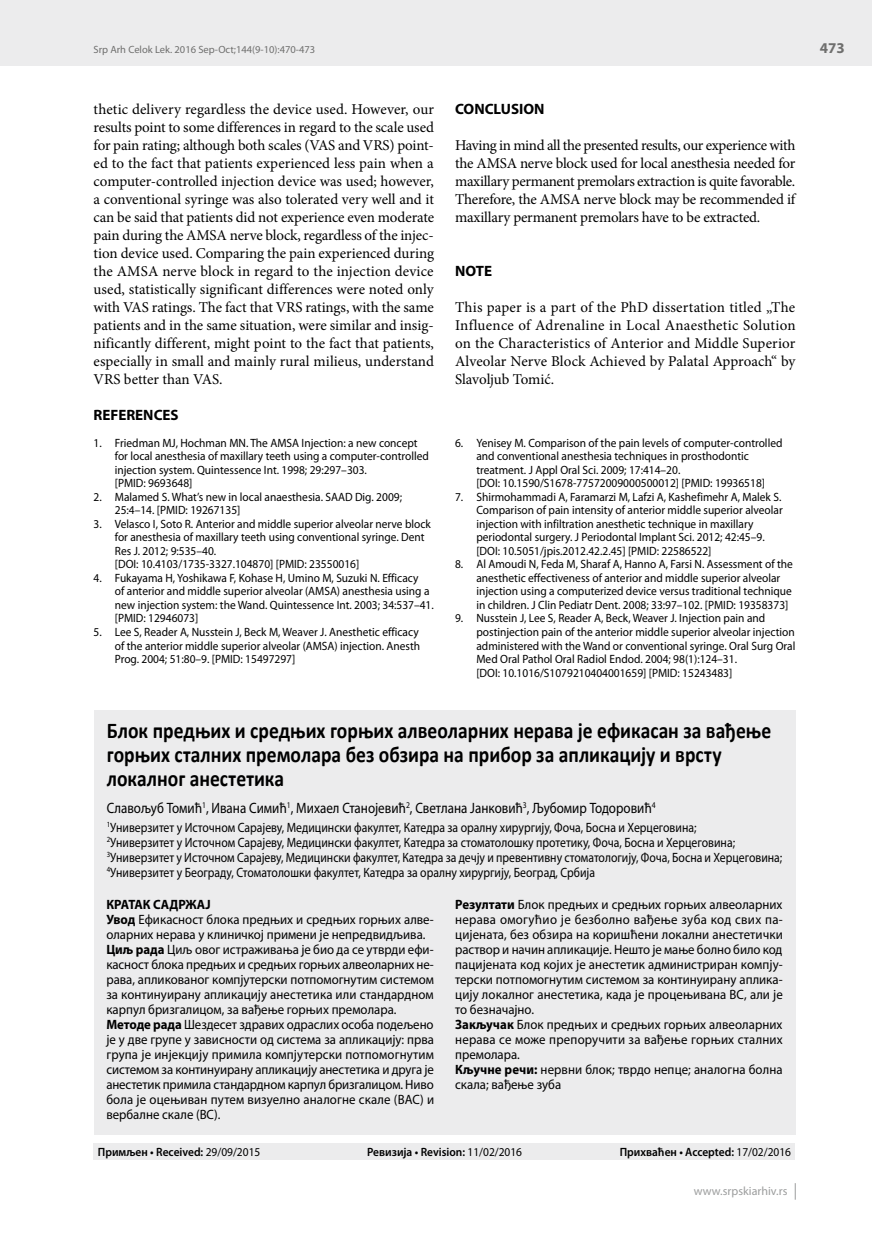
<style>
.page{position:relative;width:872px;height:1234px;background:#fff}
.page>*{position:absolute;margin:0;border:0;box-sizing:border-box;transform-origin:0 0}
.t1{font:700 22.5px/24px "Calibri";color:#000;scale:.87 1}
.t2{font:15px/18px "Minion Pro";letter-spacing:-.005em;color:#000;text-align:justify}
.t3{font:15px "Myriad Pro";color:#000;scale:.87 1}
.t4{font:700 15px "Myriad Pro";color:#000}
.t5{font:700 15px "Myriad Pro";color:#6f6f6e}
.t6{font:13.5px/15px "Myriad Pro";color:#000;scale:.95 1}
.t7{font:13.5px/15px "Myriad Pro";color:#000;scale:.87 1}
.t8{font:12px/13.5px "Myriad Pro";color:#000;scale:.95 1}
.t9{font:600 12px "Myriad Pro";color:#000;scale:.95 1}
.t10{font:12px "Myriad Pro";color:#9c9d9d}
.t11{font:10.5px "Myriad Pro";color:#6f6f6e}
.s1{font-weight:700}
.s2{font-weight:400}
</style>
<div class="page">
<div style="left:0;top:0;width:872px;height:66px;background:#ececed"></div>
<svg style="left:795px;top:1183px;width:1px;height:16px"></svg>
<div style="left:94px;top:710px;width:701px;height:424px;background:#ececed"></div>
<div style="left:94px;top:1143px;width:701px;height:16px;background:#ececed"></div>
<p class="t11" style="left:94px;top:43px;width:223px">Srp Arh Celok Lek. 2016 Sep-Oct;144(9-10):470-473</p>
<p class="t5" style="left:820px;top:38px;width:26px">473</p>
<p class="t2" style="left:94px;top:100px;width:342px">thetic delivery regardless the device used. However, our results point to some differences in regard to the scale used for pain rating; although both scales (VAS and VRS) point&shy;ed to the fact that patients experienced less pain when a computer-controlled injection device was used; however, a conventional syringe was also tolerated very well and it can be said that patients did not experience even moderate pain during the AMSA nerve block, regardless of the injec&shy;tion device used. Comparing the pain experienced during the AMSA nerve block in regard to the injection device used, statistically significant differences were noted only with VAS ratings. The fact that VRS ratings, with the same patients and in the same situation, were similar and insig&shy;nificantly different, might point to the fact that patients, especially in small and mainly rural milieus, understand VRS better than VAS.</p>
<p class="t4" style="left:455px;top:99px;width:91px">CONCLUSION</p>
<p class="t2" style="left:455px;top:136px;width:342px">Having in mind all the presented results, our experience with the AMSA nerve block used for local anesthesia needed for maxillary permanent premolars extraction is quite favorable.<br>Therefore, the AMSA nerve block may be recommended if maxillary permanent premolars have to be extracted.</p>
<p class="t4" style="left:455px;top:261px;width:38px">NOTE</p>
<p class="t2" style="left:455px;top:298px;width:342px">This paper is a part of the PhD dissertation titled „The Influence of Adrenaline in Local Anaesthetic Solution on the Characteristics of Anterior and Middle Superior Alveolar Nerve Block Achieved by Palatal Approach“ by Slavoljub Tomić.</p>
<p class="t4" style="left:94px;top:405px;width:87px">REFERENCES</p>
<p class="t8" style="left:115px;top:436px;width:332px;text-indent:-21px">1. Friedman MJ, Hochman MN. The AMSA Injection: a new concept for local anesthesia of maxillary teeth using a computer-controlled injection system. Quintessence Int. 1998; 29:297–303.<br>[PMID: 9693648]</p>
<p class="t8" style="left:115px;top:490px;width:304px;text-indent:-21px">2. Malamed S. What’s new in local anaesthesia. SAAD Dig. 2009;<br>25:4–14. [PMID: 19267135]</p>
<p class="t8" style="left:115px;top:517px;width:334px;text-indent:-21px">3. Velasco I, Soto R. Anterior and middle superior alveolar nerve block for anesthesia of maxillary teeth using conventional syringe. Dent Res J. 2012; 9:535–40.<br>[DOI: 10.4103/1735-3327.104870] [PMID: 23550016]</p>
<p class="t8" style="left:115px;top:571px;width:337px;text-indent:-21px">4. Fukayama H, Yoshikawa F, Kohase H, Umino M, Suzuki N. Efficacy<br>of anterior and middle superior alveolar (AMSA) anesthesia using a new injection system: the Wand. Quintessence Int. 2003; 34:537–41. [PMID: 12946073]</p>
<p class="t8" style="left:115px;top:625px;width:323px;text-indent:-21px">5. Lee S, Reader A, Nusstein J, Beck M, Weaver J. Anesthetic efficacy of the anterior middle superior alveolar (AMSA) injection. Anesth<br>Prog. 2004; 51:80–9. [PMID: 15497297]</p>
<p class="t8" style="left:476px;top:436px;width:324px;text-indent:-21px">6. Yenisey M. Comparison of the pain levels of computer-controlled and conventional anesthesia techniques in prosthodontic treatment. J Appl Oral Sci. 2009; 17:414–20.<br>[DOI: 10.1590/S1678-77572009000500012] [PMID: 19936518]</p>
<p class="t8" style="left:476px;top:490px;width:324px;text-indent:-21px">7. Shirmohammadi A, Faramarzi M, Lafzi A, Kashefimehr A, Malek S.<br>Comparison of pain intensity of anterior middle superior alveolar injection with infiltration anesthetic technique in maxillary periodontal surgery. J Periodontal Implant Sci. 2012; 42:45–9. [DOI: 10.5051/jpis.2012.42.2.45] [PMID: 22586522]</p>
<p class="t8" style="left:476px;top:557px;width:335px;text-indent:-21px">8. Al Amoudi N, Feda M, Sharaf A, Hanno A, Farsi N. Assessment of the anesthetic effectiveness of anterior and middle superior alveolar injection using a computerized device versus traditional technique in children. J Clin Pediatr Dent. 2008; 33:97–102. [PMID: 19358373]</p>
<p class="t8" style="left:476px;top:611px;width:337px;text-indent:-21px">9. Nusstein J, Lee S, Reader A, Beck, Weaver J. Injection pain and postinjection pain of the anterior middle superior alveolar injection administered with the Wand or conventional syringe. Oral Surg Oral Med Oral Pathol Oral Radiol Endod. 2004; 98(1):124–31.<br>[DOI: 10.1016/S1079210404001659] [PMID: 15243483]</p>
<h1 class="t1" style="left:107px;top:718px;width:765px">Блок предњих и срeдњих горњих алвеоларних нерава је ефикасан за вађење горњих сталних премолара без обзира на прибор за апликацију и врсту локалног анестетика</h1>
<p class="t3" style="left:107px;top:798px;width:632px">Славољуб Томић<sup>1</sup>, Ивана Симић<sup>1</sup>, Михаел Станојевић<sup>2</sup>, Светлана Јанковић<sup>3</sup>, Љубомир Тодоровић<sup>4</sup></p>
<p class="t7" style="left:107px;top:819px;width:778px"><sup>1</sup>Универзитет у Источном Сарајеву, Медицински факултет, Катедра за оралну хирургију, Фочa, Босна и Херцеговина;<br><sup>2</sup>Универзитет у Источном Сарајеву, Медицински факултет, Катедра за стоматолошку протетику, Фочa, Босна и Херцеговина; <sup>3</sup>Универзитет у Источном Сарајеву, Медицински факултет, Катедра за дечју и превентивну стоматологију, Фочa, Босна и Херцеговина; <sup>4</sup>Универзитет у Београду, Стоматолошки факултет, Катедра за оралну хирургију, Београд, Србија</p>
<p class="t6" style="left:106px;top:896px;width:346px"><span class="s1">КРАТАК САДРЖАЈ<br>Увод</span> Ефикасност блока предњих и средњих горњих алве&shy;оларних нерава у клиничкој примени је непредвидљива.<br><span class="s1">Циљ рада</span> Циљ овог истраживања је био да се утврди ефи&shy;касност блока предњих и средњих горњих алвеоларних не&shy;рава, апликованог компјутерски потпомогнутим системом за континуирану апликацију анестетика или стандардном карпул бризгалицом, за вађење горњих премолара.<br><span class="s1">Методе рада</span> Шездесет здравих одраслих особа подељенo je у две групе у зависности од система за апликацију: прва група је инјекцију примила компјутерски потпомогнутим системом за континуирану апликацију анестетика и друга је анестетик примила стандардном карпул бризгалицом. Ниво бола је оцењиван путем визуелно аналогне скале (ВАС) и вербалне скале (ВС).</p>
<p class="t6" style="left:455px;top:896px;width:346px"><span class="s1">Резултати</span> Блок предњих и средњих горњих алвеоларних нерава омогућио је безболно вађење зуба код свих па&shy;цијената, без обзира на коришћени локални анестетички раствор и начин апликације. Нешто је мање болно било код пацијената код којих је анестетик администриран компју&shy;терски потпомогнутим системом за континуирану аплика&shy;цију локалног анестетика, када је процењиванa ВС, али је то безначајно.<br><span class="s1">Закључак</span> Блок предњих и средњих горњих алвеоларних нерава се може препоручити за вађење горњих сталних премолара.<br><span class="s1">Кључне речи:</span> нервни блок; тврдо непце; аналогна болна скала; вађење зуба</p>
<p class="t9" style="left:98px;top:1143px;width:173px">Примљен • Received: <span class="s2">29/09/2015</span></p>
<p class="t9" style="left:367px;top:1143px;width:165px">Ревизија • Revision: <span class="s2">11/02/2016</span></p>
<p class="t9" style="left:620px;top:1143px;width:182px">Прихваћен • Accepted: <span class="s2">17/02/2016</span></p>
<p class="t10" style="left:694px;top:1183px;width:95px">www.srpskiarhiv.rs</p>
</div>
